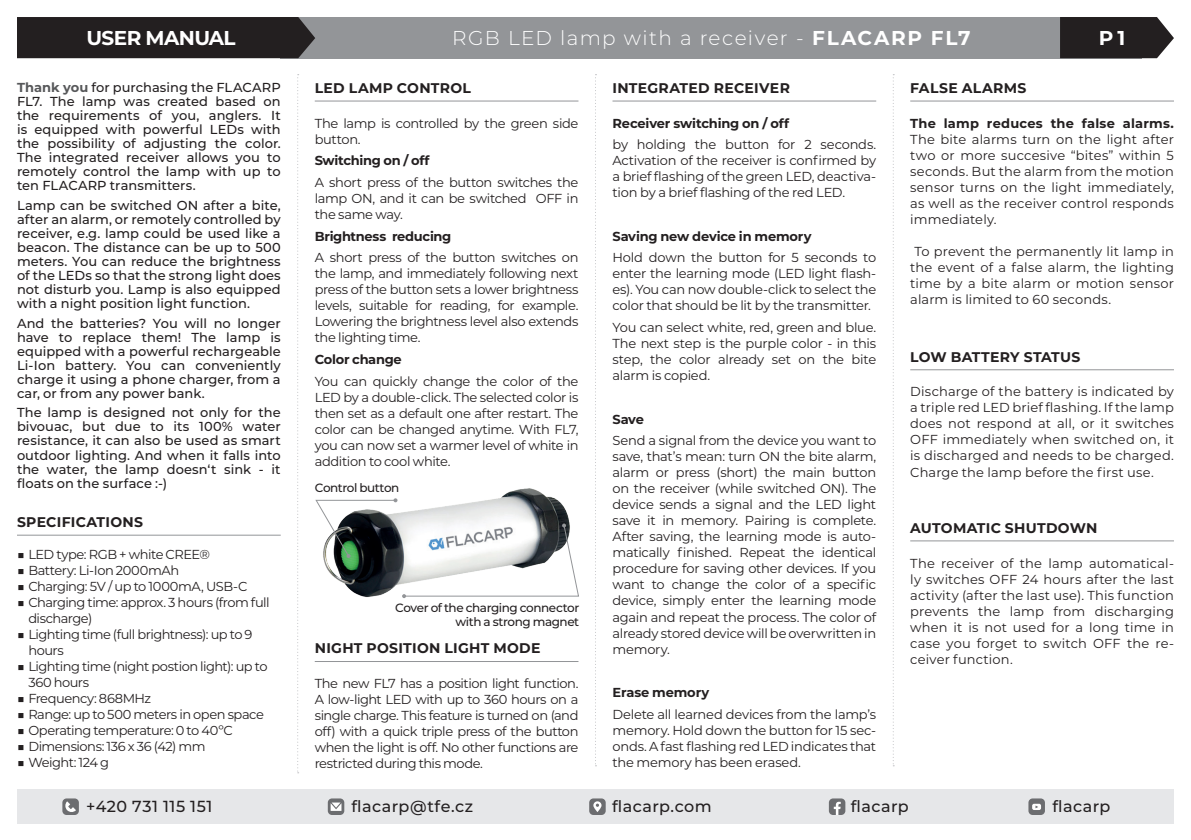
<style>
.page{position:relative;width:1191px;height:840px;background:#fff}
.page>*{position:absolute;margin:0;border:0;box-sizing:border-box;transform-origin:0 0}
.t1{font:300 20px "Montserrat";letter-spacing:.065em;color:#fff}
.t2{font:700 20px "Montserrat";letter-spacing:-.03em;color:#fff}
.t3{font:500 16px "Montserrat";letter-spacing:.03em;color:#231f20}
.t4{font:700 14px "Montserrat";letter-spacing:.02em;color:#231f20}
.t5{font:13px/16px "Montserrat";letter-spacing:-.025em;color:#231f20;text-align:justify}
.t6{font:500 13px/14px "Montserrat";color:#231f20;text-align:justify}
.t7{font:700 13px "Montserrat";letter-spacing:-.015em;color:#231f20}
.t8{font:13px/16px "Montserrat";letter-spacing:-.045em;color:#231f20}
.t9{font:700 13px "Montserrat";letter-spacing:.015em;color:#231f20}
.t10{font:500 12px/14px "Montserrat";letter-spacing:-.035em;color:#231f20;text-align:right}
.s1{font-weight:700}
.s2{font-weight:700;color:#57585a}
</style>
<div class="page">
<img style="left:402px;top:488px;width:152px;height:110px">
<div style="left:17px;top:788px;width:1157px;height:34px;background:#e6e7e9"></div>
<div style="left:1028px;top:798px;width:17px;height:16px;background:#6c6d70;border-radius:4px"></div>
<svg style="left:1032px;top:803px;width:9px;height:6px"></svg>
<svg style="left:829px;top:798px;width:16px;height:16px"></svg>
<div style="left:589px;top:798px;width:16px;height:16px;background:#6c6d70;border-radius:4px"></div>
<svg style="left:593px;top:801px;width:8px;height:10px"></svg>
<svg style="left:328px;top:798px;width:16px;height:16px"></svg>
<svg style="left:331px;top:802px;width:10px;height:8px"></svg>
<div style="left:62px;top:798px;width:17px;height:16px;background:#6c6d70;border-radius:4px"></div>
<svg style="left:65px;top:801px;width:11px;height:11px"></svg>
<svg style="left:297px;top:74px;width:2px;height:698px"></svg>
<svg style="left:595px;top:74px;width:1px;height:691px"></svg>
<svg style="left:892px;top:74px;width:2px;height:691px"></svg>
<div style="left:281px;top:17px;width:861px;height:41px;background:#939598"></div>
<div style="left:17px;top:17px;width:298px;height:41px;background:#231f20"></div>
<svg style="left:1060px;top:17px;width:114px;height:41px;background:#332f30"></svg>
<hr style="left:315px;top:100px;width:263px;height:1px;background:#939598">
<hr style="left:315px;top:660px;width:263px;height:1px;background:#939598">
<hr style="left:612px;top:100px;width:264px;height:1px;background:#939598">
<hr style="left:910px;top:100px;width:264px;height:1px;background:#939598">
<hr style="left:910px;top:369px;width:264px;height:1px;background:#939598">
<hr style="left:910px;top:540px;width:264px;height:1px;background:#939598">
<hr style="left:17px;top:534px;width:264px;height:1px;background:#939598">
<svg style="left:315px;top:498px;width:264px;height:99px"></svg>
<h1 class="t2" style="left:86px;top:24px;width:151px">USER MANUAL</h1>
<h1 class="t1" style="left:452px;top:25px;width:520px">RGB LED lamp with a receiver - <span class="s1">FLACARP FL7</span></h1>
<h1 class="t2" style="left:1098px;top:24px;width:28px">P1</h1>
<p class="t4" style="left:315px;top:78px;width:158px">LED LAMP CONTROL</p>
<p class="t6" style="left:17px;top:80px;width:265px"><span class="s2">Thank you</span> for purchasing the FLACARP FL7. The lamp was created based on the requirements of you, anglers. It is equipped with powerful LEDs with the possibility of adjusting the color.<br>The integrated receiver allows you to remotely control the lamp with up to ten FLACARP transmitters.</p>
<p class="t6" style="left:17px;top:197px;width:265px">Lamp can be switched ON after a bite, after an alarm, or remotely controlled by receiver, e.g. lamp could be used like a beacon. The distance can be up to 500 meters. You can reduce the brightness of the LEDs so that the strong light does not disturb you. Lamp is also equipped with a night position light function.</p>
<p class="t6" style="left:17px;top:315px;width:265px">And the batteries? You will no longer have to replace them! The lamp is equipped with a powerful rechargeable Li-Ion battery. You can conveniently charge it using a phone charger, from a car, or from any power bank.</p>
<p class="t6" style="left:17px;top:405px;width:265px">The lamp is designed not only for the bivouac, but due to its 100% water resistance, it can also be used as smart outdoor lighting. And when it falls into the water, the lamp doesn‘t sink - it floats on the surface :-)</p>
<p class="t4" style="left:612px;top:78px;width:179px">INTEGRATED RECEIVER</p>
<p class="t4" style="left:910px;top:78px;width:118px">FALSE ALARMS</p>
<p class="t7" style="left:612px;top:113px;width:178px">Receiver switching on / off</p>
<p class="t5" style="left:612px;top:136px;width:265px">by holding the button for 2 seconds.<br>Activation of the receiver is confirmed by a brief flashing of the green LED, deactiva&shy;tion by a brief flashing of the red LED.</p>
<p class="t7" style="left:612px;top:226px;width:200px">Saving new device in memory</p>
<p class="t5" style="left:612px;top:249px;width:265px">Hold down the button for 5 seconds to enter the learning mode (LED light flash&shy;es). You can now double-click to select the color that should be lit by the transmitter.</p>
<p class="t5" style="left:612px;top:319px;width:265px">You can select white, red, green and blue.<br>The next step is the purple color - in this step, the color already set on the bite alarm is copied.</p>
<p class="t7" style="left:612px;top:409px;width:33px">Save</p>
<p class="t5" style="left:612px;top:432px;width:265px">Send a signal from the device you want to save, that’s mean: turn ON the bite alarm, alarm or press (short) the main button on the receiver (while switched ON). The device sends a signal and the LED light save it in memory. Pairing is complete.<br>After saving, the learning mode is auto&shy;matically finished. Repeat the identical procedure for saving other devices. If you want to change the color of a specific device, simply enter the learning mode again and repeat the process. The color of already stored device will be overwritten in memory.</p>
<p class="t7" style="left:612px;top:682px;width:98px">Erase memory</p>
<p class="t5" style="left:612px;top:705px;width:265px">Delete all learned devices from the lamp’s memory. Hold down the button for 15 sec&shy;onds. A fast flashing red LED indicates that the memory has been erased.</p>
<p class="t9" style="left:910px;top:113px;width:265px">The lamp reduces the false alarms.</p>
<p class="t5" style="left:910px;top:130px;width:265px">The bite alarms turn on the light after two or more succesive “bites” within 5 seconds. But the alarm from the motion sensor turns on the light immediately, as well as the receiver control responds immediately.</p>
<p class="t5" style="left:910px;top:242px;width:265px;text-indent:4px">To prevent the permanently lit lamp in the event of a false alarm, the lighting time by a bite alarm or motion sensor alarm is limited to 60 seconds.</p>
<p class="t5" style="left:315px;top:114px;width:265px">The lamp is controlled by the green side button.</p>
<p class="t7" style="left:315px;top:151px;width:116px">Switching on / off</p>
<p class="t5" style="left:315px;top:174px;width:265px">A short press of the button switches the lamp ON, and it can be switched OFF in the same way.</p>
<p class="t7" style="left:315px;top:226px;width:138px">Brightness reducing</p>
<p class="t5" style="left:315px;top:249px;width:265px">A short press of the button switches on the lamp, and immediately following next press of the button sets a lower brightness levels, suitable for reading, for example.<br>Lowering the brightness level also extends the lighting time.</p>
<p class="t7" style="left:315px;top:350px;width:88px">Color change</p>
<p class="t5" style="left:315px;top:372px;width:265px">You can quickly change the color of the LED by a double-click. The selected color is then set as a default one after restart. The color can be changed anytime. With FL7, you can now set a warmer level of white in addition to cool white.</p>
<p class="t4" style="left:910px;top:346px;width:172px">LOW BATTERY STATUS</p>
<p class="t5" style="left:910px;top:383px;width:265px">Discharge of the battery is indicated by a triple red LED brief flashing. If the lamp does not respond at all, or it switches OFF immediately when switched on, it is discharged and needs to be charged.<br>Charge the lamp before the first use.</p>
<p class="t10" style="left:315px;top:480px;width:86px">Control button</p>
<p class="t4" style="left:17px;top:512px;width:128px">SPECIFICATIONS</p>
<p class="t4" style="left:910px;top:517px;width:189px">AUTOMATIC SHUTDOWN</p>
<p class="t5" style="left:17px;top:545px;width:194px">■ LED type: RGB + white CREE®</p>
<p class="t5" style="left:17px;top:561px;width:164px">■ Battery: Li-Ion 2000mAh</p>
<p class="t5" style="left:17px;top:577px;width:232px">■ Charging: 5V / up to 1000mA, USB-C</p>
<p class="t8" style="left:28px;top:593px;width:243px;text-indent:-11px">■ Charging time: approx. 3 hours (from full discharge)</p>
<p class="t8" style="left:28px;top:625px;width:226px;text-indent:-11px">■ Lighting time (full brightness): up to 9 hours</p>
<p class="t5" style="left:28px;top:657px;width:241px;text-indent:-11px">■ Lighting time (night postion light): up to<br>360 hours</p>
<p class="t5" style="left:17px;top:689px;width:136px">■ Frequency: 868MHz</p>
<p class="t5" style="left:17px;top:705px;width:248px">■ Range: up to 500 meters in open space</p>
<p class="t5" style="left:17px;top:721px;width:217px">■ Operating temperature: 0 to 40ºC</p>
<p class="t5" style="left:17px;top:737px;width:190px">■ Dimensions: 136 x 36 (42) mm</p>
<p class="t8" style="left:17px;top:753px;width:94px">■ Weight: 124 g</p>
<p class="t5" style="left:910px;top:554px;width:265px">The receiver of the lamp automatical&shy;ly switches OFF 24 hours after the last activity (after the last use). This function prevents the lamp from discharging when it is not used for a long time in case you forget to switch OFF the re&shy;ceiver function.</p>
<p class="t10" style="left:395px;top:599px;width:186px">Cover of the charging connector with a strong magnet</p>
<p class="t4" style="left:315px;top:638px;width:227px">NIGHT POSITION LIGHT MODE</p>
<p class="t5" style="left:315px;top:674px;width:265px">The new FL7 has a position light function.<br>A low-light LED with up to 360 hours on a single charge. This feature is turned on (and off) with a quick triple press of the button when the light is off. No other functions are restricted during this mode.</p>
<p class="t3" style="left:86px;top:795px;width:128px">+420 731 115 151</p>
<p class="t3" style="left:351px;top:795px;width:123px">flacarp@tfe.cz</p>
<p class="t3" style="left:612px;top:795px;width:101px">flacarp.com</p>
<p class="t3" style="left:851px;top:795px;width:59px">flacarp</p>
<p class="t3" style="left:1052px;top:795px;width:59px">flacarp</p>
</div>
